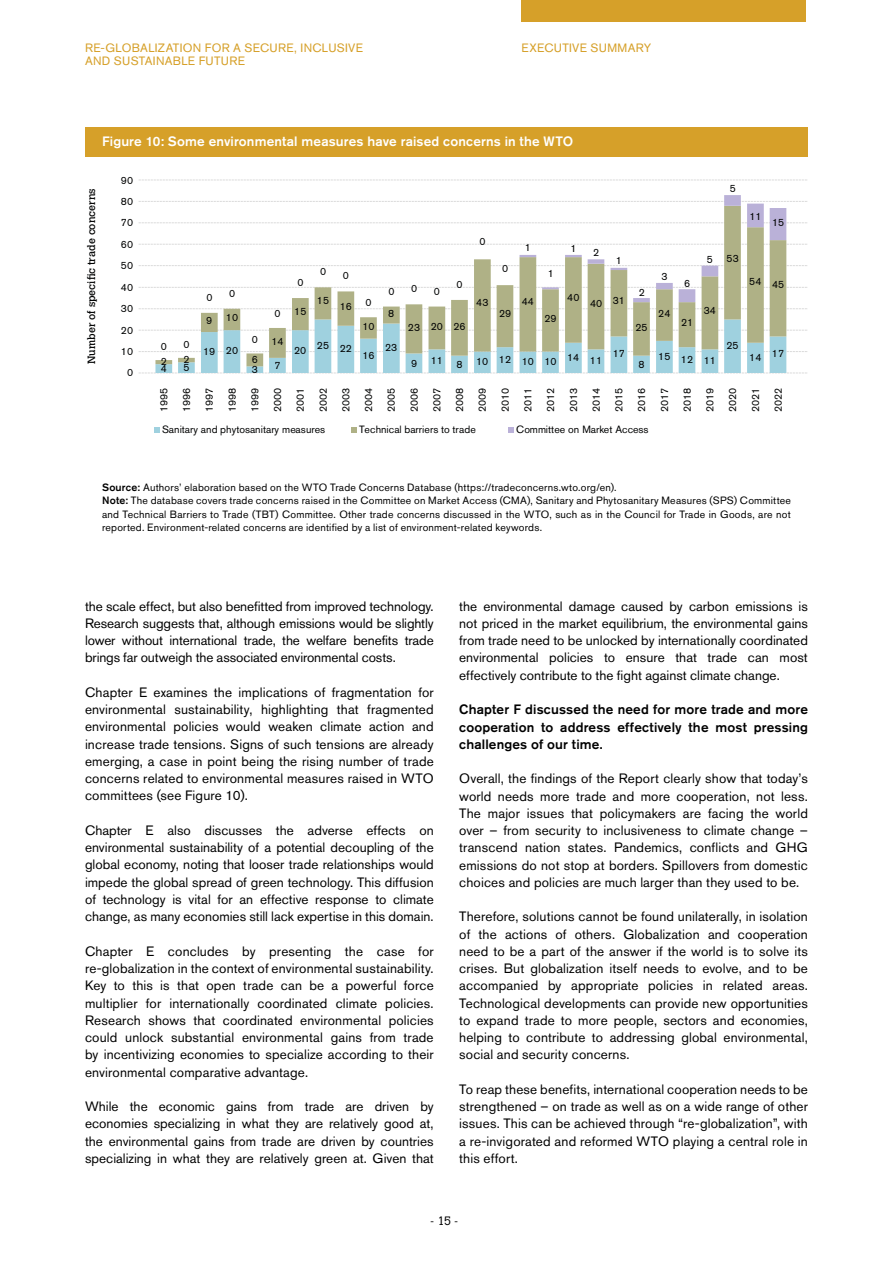
<style>
.page{position:relative;width:893px;height:1263px;background:#fff}
.page>*{position:absolute;margin:0;border:0;box-sizing:border-box;transform-origin:0 0}
.t1{font:13.5px/17.2px "Akzidenz Grotesk BE";letter-spacing:.005em;color:#000;text-align:justify}
.t2{font:500 13.5px/17.2px "Akzidenz Grotesk BE";letter-spacing:.01em;color:#000;text-align:justify}
.t3{font:500 13.5px "Akzidenz Grotesk BE";letter-spacing:.01em;color:#fff}
.t4{font:12px "Akzidenz Grotesk BE";letter-spacing:.025em;color:#d6a029}
.t5{font:300 12px "Calvert MT Std";color:#000}
.t6{font:10.5px/13.5px "Akzidenz Grotesk BE";letter-spacing:.02em;color:#000}
.t7{font:10.5px/22.8px "Akzidenz Grotesk BE";color:#010202;text-align:justify}
.t8{font:10.5px "Calvert MT Std";color:#010202}
.s1{font-weight:500}
</style>
<div class="page">
<div style="left:522px;top:0;width:284px;height:21px;background:#d6a029"></div>
<div style="left:85px;top:128px;width:723px;height:29px;background:#d6a029"></div>
<svg style="left:139px;top:308px;width:668px;height:1px"></svg>
<svg style="left:139px;top:180px;width:668px;height:1px"></svg>
<svg style="left:139px;top:319px;width:669px;height:55px"></svg>
<svg style="left:155px;top:302px;width:631px;height:64px"></svg>
<svg style="left:139px;top:195px;width:669px;height:107px"></svg>
<svg style="left:154px;top:427px;width:6px;height:6px"></svg>
<svg style="left:351px;top:427px;width:6px;height:6px"></svg>
<svg style="left:508px;top:427px;width:6px;height:6px"></svg>
<p class="t4" style="left:85px;top:40px;width:279px">RE-GLOBALIZATION FOR A SECURE, INCLUSIVE</p>
<p class="t4" style="left:522px;top:40px;width:131px">EXECUTIVE SUMMARY</p>
<p class="t4" style="left:85px;top:54px;width:161px">AND SUSTAINABLE FUTURE</p>
<p class="t3" style="left:102px;top:133px;width:473px">Figure 10: Some environmental measures have raised concerns in the WTO</p>
<p class="t8" style="left:85px;top:364px;width:177px;rotate:-90deg">Number of speci c trade concerns</p>
<p class="t7" style="left:121px;top:168px;width:14px">90</p>
<p class="t7" style="left:121px;top:190px;width:14px">80</p>
<p class="t7" style="left:121px;top:211px;width:14px">70</p>
<p class="t7" style="left:121px;top:233px;width:14px">60</p>
<p class="t7" style="left:121px;top:254px;width:14px">50</p>
<p class="t7" style="left:121px;top:276px;width:14px">40</p>
<p class="t7" style="left:121px;top:297px;width:14px">30</p>
<p class="t7" style="left:121px;top:318px;width:14px">20</p>
<p class="t7" style="left:121px;top:340px;width:14px">10</p>
<p class="t7" style="left:127px;top:361px;width:8px">0</p>
<p class="t7" style="left:730px;top:177px;width:8px">5</p>
<p class="t7" style="left:749px;top:204px;width:14px">11</p>
<p class="t7" style="left:772px;top:210px;width:14px">15</p>
<p class="t7" style="left:206px;top:286px;width:8px">0</p>
<p class="t7" style="left:229px;top:282px;width:8px">0</p>
<p class="t7" style="left:206px;top:309px;width:8px">9</p>
<p class="t7" style="left:226px;top:306px;width:14px">10</p>
<p class="t7" style="left:275px;top:302px;width:8px">0</p>
<p class="t7" style="left:297px;top:271px;width:8px">0</p>
<p class="t7" style="left:294px;top:300px;width:14px">15</p>
<p class="t7" style="left:320px;top:259px;width:8px">0</p>
<p class="t7" style="left:317px;top:289px;width:14px">15</p>
<p class="t7" style="left:343px;top:264px;width:8px">0</p>
<p class="t7" style="left:340px;top:294px;width:14px">16</p>
<p class="t7" style="left:366px;top:291px;width:8px">0</p>
<p class="t7" style="left:362px;top:314px;width:14px">10</p>
<p class="t7" style="left:479px;top:230px;width:8px">0</p>
<p class="t7" style="left:388px;top:279px;width:8px">0</p>
<p class="t7" style="left:411px;top:277px;width:8px">0</p>
<p class="t7" style="left:434px;top:279px;width:8px">0</p>
<p class="t7" style="left:388px;top:301px;width:8px">8</p>
<p class="t7" style="left:457px;top:273px;width:8px">0</p>
<p class="t7" style="left:408px;top:314px;width:59px">23 20 26</p>
<p class="t7" style="left:476px;top:291px;width:14px">43</p>
<p class="t7" style="left:502px;top:257px;width:8px">0</p>
<p class="t7" style="left:499px;top:302px;width:14px">29</p>
<p class="t7" style="left:525px;top:235px;width:8px">1</p>
<p class="t7" style="left:522px;top:290px;width:14px">44</p>
<p class="t7" style="left:548px;top:261px;width:8px">1</p>
<p class="t7" style="left:544px;top:307px;width:14px">29</p>
<p class="t7" style="left:570px;top:237px;width:8px">1</p>
<p class="t7" style="left:593px;top:241px;width:8px">2</p>
<p class="t7" style="left:616px;top:249px;width:8px">1</p>
<p class="t7" style="left:567px;top:286px;width:14px">40</p>
<p class="t7" style="left:590px;top:291px;width:36px">40 31</p>
<p class="t7" style="left:639px;top:281px;width:8px">2</p>
<p class="t7" style="left:635px;top:316px;width:14px">25</p>
<p class="t7" style="left:661px;top:264px;width:8px">3</p>
<p class="t7" style="left:658px;top:301px;width:14px">24</p>
<p class="t7" style="left:684px;top:272px;width:8px">6</p>
<p class="t7" style="left:681px;top:311px;width:14px">21</p>
<p class="t7" style="left:707px;top:248px;width:8px">5</p>
<p class="t7" style="left:726px;top:247px;width:14px">53</p>
<p class="t7" style="left:704px;top:299px;width:14px">34</p>
<p class="t7" style="left:749px;top:272px;width:36px">54 45</p>
<p class="t7" style="left:161px;top:335px;width:8px">0</p>
<p class="t7" style="left:184px;top:333px;width:8px">0</p>
<p class="t7" style="left:161px;top:350px;width:8px">2</p>
<p class="t7" style="left:184px;top:348px;width:8px">2</p>
<p class="t7" style="left:161px;top:357px;width:8px">4</p>
<p class="t7" style="left:183px;top:356px;width:8px">5</p>
<p class="t7" style="left:203px;top:340px;width:36px">19 20</p>
<p class="t7" style="left:252px;top:328px;width:8px">0</p>
<p class="t7" style="left:252px;top:348px;width:8px">6</p>
<p class="t7" style="left:252px;top:358px;width:8px">3</p>
<p class="t7" style="left:271px;top:330px;width:14px">14</p>
<p class="t7" style="left:274px;top:353px;width:8px">7</p>
<p class="t7" style="left:294px;top:339px;width:14px">20</p>
<p class="t7" style="left:317px;top:335px;width:36px">25 22</p>
<p class="t7" style="left:362px;top:344px;width:14px">16</p>
<p class="t7" style="left:385px;top:336px;width:14px">23</p>
<p class="t7" style="left:411px;top:351px;width:8px">9</p>
<p class="t7" style="left:431px;top:349px;width:14px">11</p>
<p class="t7" style="left:456px;top:352px;width:8px">8</p>
<p class="t7" style="left:476px;top:350px;width:127px">10 12 10 10 14 11</p>
<p class="t7" style="left:613px;top:342px;width:14px">17</p>
<p class="t7" style="left:638px;top:352px;width:8px">8</p>
<p class="t7" style="left:658px;top:348px;width:59px">15 12 11</p>
<p class="t7" style="left:726px;top:333px;width:14px">25</p>
<p class="t7" style="left:749px;top:344px;width:36px">14 17</p>
<p class="t7" style="left:152px;top:412px;width:26px;rotate:-90deg">1995<br>1996<br>1997<br>1998<br>1999<br>2000<br>2001<br>2002<br>2003<br>2004<br>2005<br>2006<br>2007<br>2008<br>2009<br>2010<br>2011<br>2012<br>2013<br>2014<br>2015<br>2016<br>2017<br>2018<br>2019<br>2020<br>2021<br>2022</p>
<p class="t7" style="left:162px;top:418px;width:165px">Sanitary and phytosanitary measures</p>
<p class="t7" style="left:359px;top:418px;width:118px">Technical barriers to trade</p>
<p class="t7" style="left:516px;top:418px;width:134px">Committee on Market Access</p>
<p class="t6" style="left:102px;top:480px;width:690px"><span class="s1">Source:</span> Authors’ elaboration based on the WTO Trade Concerns Database (https://tradeconcerns.wto.org/en).<br><span class="s1">Note:</span> The database covers trade concerns raised in the Committee on Market Access (CMA), Sanitary and Phytosanitary Measures (SPS) Committee and Technical Barriers to Trade (TBT) Committee. Other trade concerns discussed in the WTO, such as in the Council for Trade in Goods, are not reported. Environment-related concerns are identified by a list of environment-related keywords.</p>
<p class="t1" style="left:85px;top:597px;width:350px">the scale effect, but also benefitted from improved technology.<br>Research suggests that, although emissions would be slightly lower without international trade, the welfare benefits trade brings far outweigh the associated environmental costs.</p>
<p class="t1" style="left:85px;top:683px;width:350px">Chapter E examines the implications of fragmentation for environmental sustainability, highlighting that fragmented environmental policies would weaken climate action and increase trade tensions. Signs of such tensions are already emerging, a case in point being the rising number of trade concerns related to environmental measures raised in WTO committees (see Figure 10).</p>
<p class="t1" style="left:85px;top:821px;width:350px">Chapter E also discusses the adverse effects on environmental sustainability of a potential decoupling of the global economy, noting that looser trade relationships would impede the global spread of green technology. This diffusion of technology is vital for an effective response to climate change, as many economies still lack expertise in this domain.</p>
<p class="t1" style="left:85px;top:942px;width:350px">Chapter E concludes by presenting the case for re-globalization in the context of environmental sustainability.<br>Key to this is that open trade can be a powerful force multiplier for internationally coordinated climate policies.<br>Research shows that coordinated environmental policies could unlock substantial environmental gains from trade by incentivizing economies to specialize according to their environmental comparative advantage.</p>
<p class="t1" style="left:85px;top:1097px;width:350px">While the economic gains from trade are driven by economies specializing in what they are relatively good at, the environmental gains from trade are driven by countries specializing in what they are relatively green at. Given that</p>
<p class="t1" style="left:459px;top:597px;width:350px">the environmental damage caused by carbon emissions is not priced in the market equilibrium, the environmental gains from trade need to be unlocked by internationally coordinated environmental policies to ensure that trade can most effectively contribute to the fight against climate change.</p>
<p class="t2" style="left:459px;top:701px;width:350px">Chapter F discussed the need for more trade and more cooperation to address effectively the most pressing challenges of our time.</p>
<p class="t1" style="left:459px;top:770px;width:350px">Overall, the findings of the Report clearly show that today’s world needs more trade and more cooperation, not less.<br>The major issues that policymakers are facing the world over – from security to inclusiveness to climate change – transcend nation states. Pandemics, conflicts and GHG emissions do not stop at borders. Spillovers from domestic choices and policies are much larger than they used to be.</p>
<p class="t1" style="left:459px;top:908px;width:350px">Therefore, solutions cannot be found unilaterally, in isolation of the actions of others. Globalization and cooperation need to be a part of the answer if the world is to solve its crises. But globalization itself needs to evolve, and to be accompanied by appropriate policies in related areas.<br>Technological developments can provide new opportunities to expand trade to more people, sectors and economies, helping to contribute to addressing global environmental, social and security concerns.</p>
<p class="t1" style="left:459px;top:1080px;width:350px">To reap these benefits, international cooperation needs to be strengthened – on trade as well as on a wide range of other issues. This can be achieved through “re-globalization”, with a re-invigorated and reformed WTO playing a central role in this effort.</p>
<p class="t5" style="left:430px;top:1214px;width:30px">- 15 -</p>
</div>
